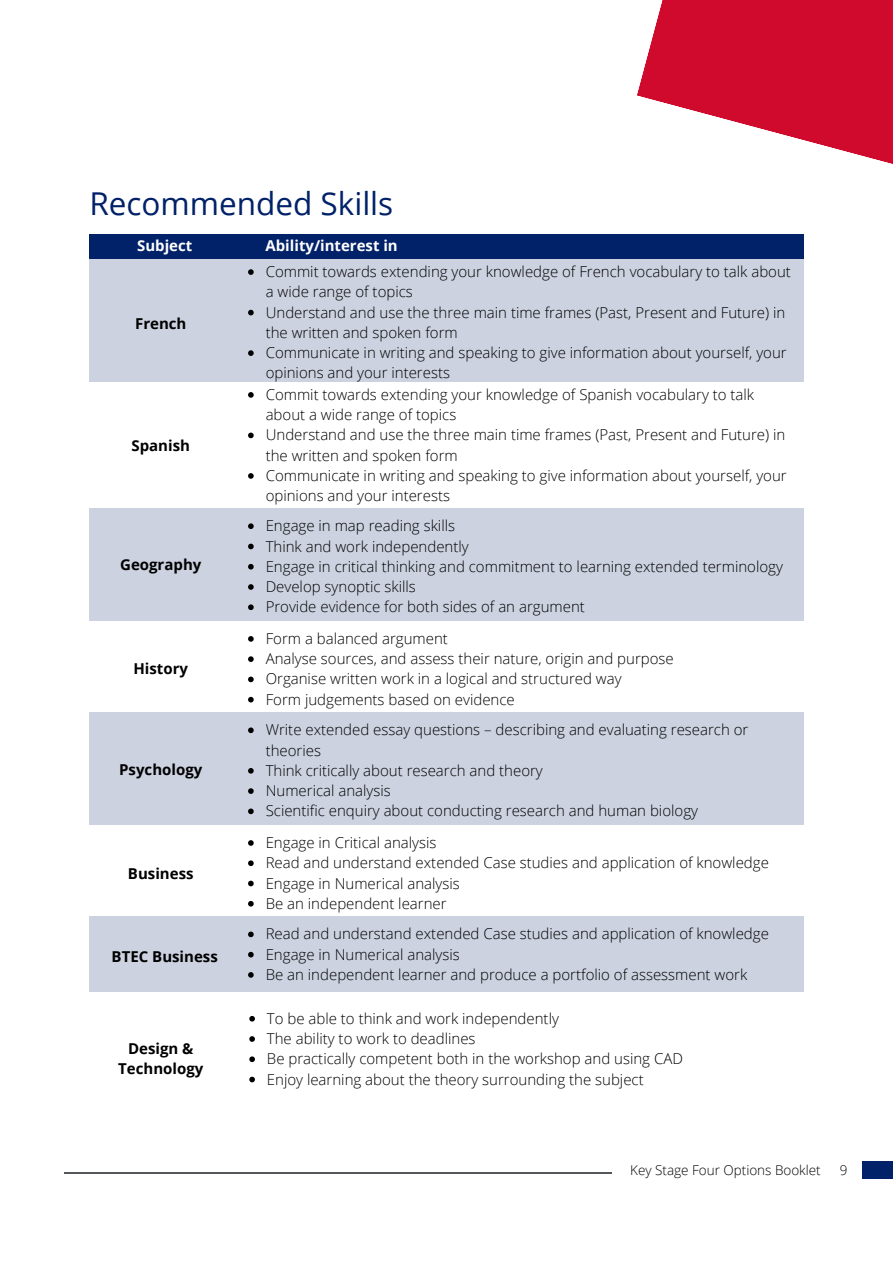
<style>
.page{position:relative;width:893px;height:1264px;background:#fff}
.page>*{position:absolute;margin:0;border:0;box-sizing:border-box;transform-origin:0 0}
.t1{font:31.5px "Open Sans";color:#012168}
.t2{font:300 15px/20.2px "Open Sans";color:#000}
.t3{font:700 15px/20.2px "Open Sans";color:#000;text-align:center}
.t4{font:700 15px "Open Sans";color:#fff}
.t5{font:300 13.5px "Open Sans";color:#000}
</style>
<div class="page">
<svg style="left:637px;top:0;width:255px;height:164px;fill:#cf0a2c"></svg>
<div style="left:89px;top:259px;width:715px;height:122px;background:#ccd2e0"></div>
<svg style="left:248px;top:269px;width:6px;height:6px"></svg>
<svg style="left:248px;top:310px;width:6px;height:5px"></svg>
<svg style="left:248px;top:350px;width:6px;height:6px"></svg>
<svg style="left:248px;top:392px;width:6px;height:6px"></svg>
<svg style="left:248px;top:432px;width:6px;height:6px"></svg>
<svg style="left:248px;top:473px;width:6px;height:6px"></svg>
<div style="left:89px;top:508px;width:715px;height:113px;background:#ccd2e0"></div>
<svg style="left:248px;top:523px;width:6px;height:6px"></svg>
<svg style="left:248px;top:543px;width:6px;height:6px"></svg>
<svg style="left:248px;top:564px;width:6px;height:5px"></svg>
<svg style="left:248px;top:584px;width:6px;height:6px"></svg>
<svg style="left:248px;top:604px;width:6px;height:6px"></svg>
<svg style="left:248px;top:636px;width:6px;height:5px"></svg>
<svg style="left:248px;top:656px;width:6px;height:6px"></svg>
<svg style="left:248px;top:676px;width:6px;height:6px"></svg>
<svg style="left:248px;top:697px;width:6px;height:5px"></svg>
<div style="left:89px;top:712px;width:715px;height:113px;background:#ccd2e0"></div>
<svg style="left:248px;top:727px;width:6px;height:6px"></svg>
<svg style="left:248px;top:768px;width:6px;height:5px"></svg>
<svg style="left:248px;top:788px;width:6px;height:6px"></svg>
<svg style="left:248px;top:808px;width:6px;height:6px"></svg>
<svg style="left:248px;top:840px;width:6px;height:5px"></svg>
<svg style="left:248px;top:860px;width:6px;height:6px"></svg>
<svg style="left:248px;top:880px;width:6px;height:6px"></svg>
<svg style="left:248px;top:901px;width:6px;height:5px"></svg>
<div style="left:89px;top:916px;width:715px;height:76px;background:#ccd2e0"></div>
<svg style="left:248px;top:931px;width:6px;height:6px"></svg>
<svg style="left:248px;top:951px;width:6px;height:6px"></svg>
<svg style="left:248px;top:972px;width:6px;height:5px"></svg>
<svg style="left:249px;top:1016px;width:6px;height:5px"></svg>
<svg style="left:249px;top:1036px;width:6px;height:5px"></svg>
<svg style="left:249px;top:1056px;width:6px;height:6px"></svg>
<svg style="left:249px;top:1076px;width:6px;height:6px"></svg>
<hr style="left:65px;top:1172px;width:546px;height:1px;background:#545759">
<div style="left:862px;top:1161px;width:30px;height:17px;background:#012168"></div>
<div style="left:89px;top:234px;width:715px;height:25px;background:#012168"></div>
<h1 class="t1" style="left:89px;top:181px;width:305px">Recommended Skills</h1>
<p class="t4" style="left:137px;top:235px;width:57px">Subject</p>
<p class="t4" style="left:265px;top:235px;width:134px">Ability/interest in</p>
<p class="t3" style="left:135px;top:313px;width:53px">French</p>
<p class="t3" style="left:131px;top:434px;width:60px">Spanish</p>
<p class="t3" style="left:120px;top:554px;width:83px">Geography</p>
<p class="t3" style="left:133px;top:658px;width:56px">History</p>
<p class="t3" style="left:119px;top:758px;width:85px">Psychology</p>
<p class="t3" style="left:128px;top:862px;width:67px">Business</p>
<p class="t3" style="left:112px;top:945px;width:108px">BTEC Business</p>
<p class="t3" style="left:118px;top:1038px;width:87px">Design &amp;<br>Technology</p>
<p class="t2" style="left:266px;top:261px;width:526px">Commit towards extending your knowledge of French vocabulary to talk about a wide range of topics<br>Understand and use the three main time frames (Past, Present and Future) in the written and spoken form<br>Communicate in writing and speaking to give information about yourself, your opinions and your interests<br>Commit towards extending your knowledge of Spanish vocabulary to talk about a wide range of topics<br>Understand and use the three main time frames (Past, Present and Future) in the written and spoken form<br>Communicate in writing and speaking to give information about yourself, your opinions and your interests</p>
<p class="t2" style="left:266px;top:515px;width:518px">Engage in map reading skills<br>Think and work independently<br>Engage in critical thinking and commitment to learning extended terminology Develop synoptic skills<br>Provide evidence for both sides of an argument</p>
<p class="t2" style="left:266px;top:628px;width:409px">Form a balanced argument<br>Analyse sources, and assess their nature, origin and purpose Organise written work in a logical and structured way<br>Form judgements based on evidence</p>
<p class="t2" style="left:266px;top:719px;width:484px">Write extended essay questions – describing and evaluating research or theories<br>Think critically about research and theory<br>Numerical analysis<br>Scientific enquiry about conducting research and human biology</p>
<p class="t2" style="left:266px;top:832px;width:504px">Engage in Critical analysis<br>Read and understand extended Case studies and application of knowledge Engage in Numerical analysis<br>Be an independent learner</p>
<p class="t2" style="left:266px;top:923px;width:504px">Read and understand extended Case studies and application of knowledge<br>Engage in Numerical analysis<br>Be an independent learner and produce a portfolio of assessment work</p>
<p class="t2" style="left:267px;top:1007px;width:417px">To be able to think and work independently<br>The ability to work to deadlines<br>Be practically competent both in the workshop and using CAD Enjoy learning about the theory surrounding the subject</p>
<p class="t5" style="left:630px;top:1160px;width:192px">Key Stage Four Options Booklet</p>
<p class="t5" style="left:839px;top:1160px;width:9px">9</p>
</div>
